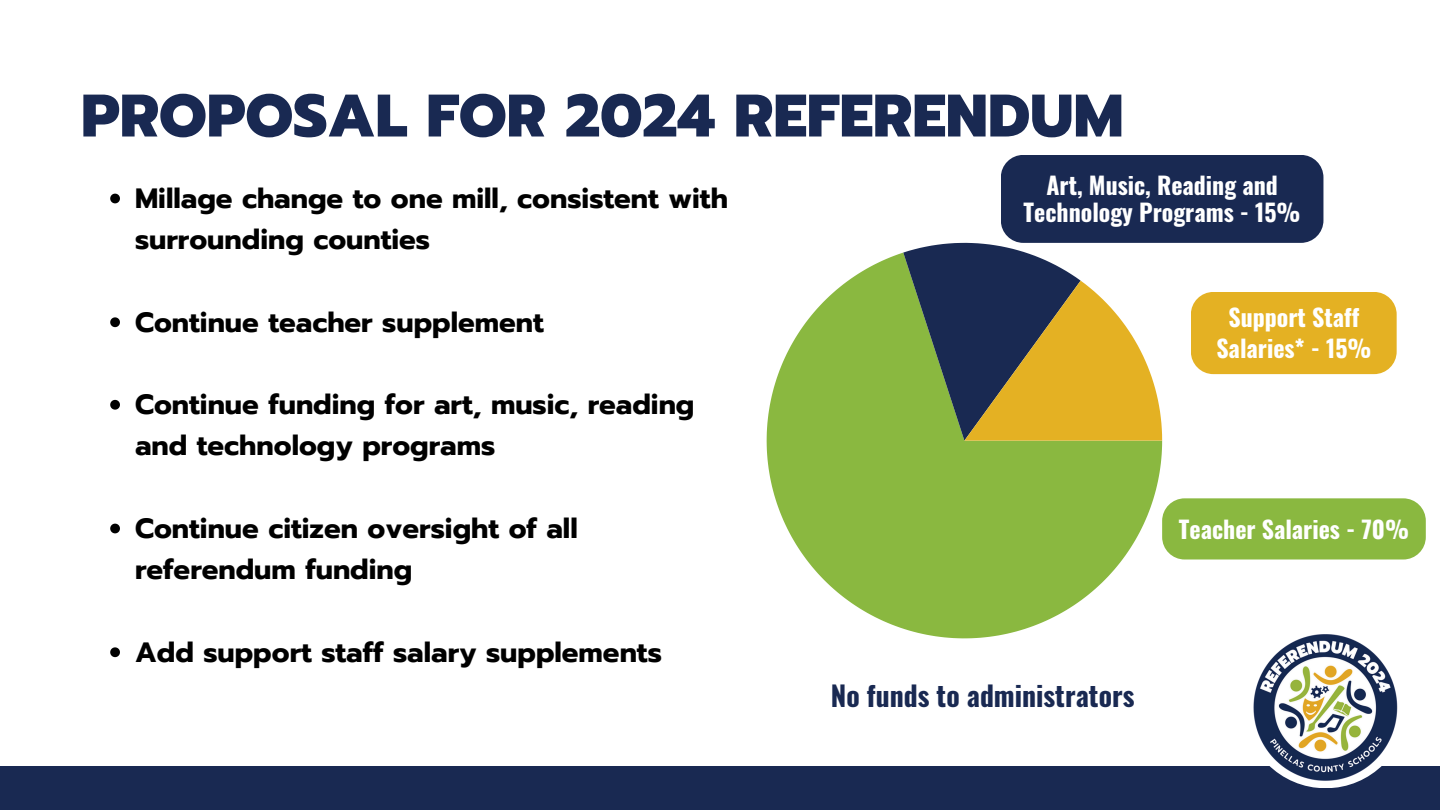
<style>
.page{position:relative;width:1440px;height:810px;background:#fff}
.page>*{position:absolute;margin:0;border:0;box-sizing:border-box;transform-origin:0 0}
.t1{font:800 59.9px "Prompt";color:#192952}
.t2{font:700 27.8px/41.2px "Prompt";color:#000}
.t3{font:700 27.7px "Oswald";color:#192952}
.t4{font:700 23.8px/26.8px "Oswald";color:#fff;text-align:center}
</style>
<div class="page">
<div style="left:0;top:767px;width:1440px;height:43px;background:#192952"></div>
<div style="left:1244px;top:625px;width:163px;height:163px;background:#fff;border-radius:50%"></div>
<img style="left:1220px;top:634px;width:211px;height:147px">
<svg style="left:767px;top:253px;width:395px;height:385px;fill:#8ab840"></svg>
<svg style="left:903px;top:243px;width:259px;height:198px"></svg>
<div style="left:1162px;top:498px;width:264px;height:62px;background:#8ab840;border-radius:22px"></div>
<div style="left:1001px;top:155px;width:322px;height:88px;background:#192952;border-radius:22px"></div>
<div style="left:1191px;top:292px;width:206px;height:82px;background:#e4b123;border-radius:22px"></div>
<svg style="left:110px;top:194px;width:10px;height:9px"></svg>
<svg style="left:110px;top:317px;width:10px;height:10px"></svg>
<svg style="left:110px;top:400px;width:10px;height:10px"></svg>
<svg style="left:110px;top:524px;width:10px;height:9px"></svg>
<svg style="left:110px;top:647px;width:10px;height:10px"></svg>
<p class="t1" style="left:81px;top:71px;width:1044px">PROPOSAL FOR 2024 REFERENDUM</p>
<p class="t2" style="left:135px;top:178px;width:594px">Millage change to one mill, consistent with surrounding counties</p>
<h3 class="t2" style="left:135px;top:302px;width:410px">Continue teacher supplement</h3>
<p class="t2" style="left:135px;top:384px;width:561px">Continue funding for art, music, reading and technology programs</p>
<p class="t2" style="left:135px;top:508px;width:444px">Continue citizen oversight of all referendum funding</p>
<p class="t2" style="left:135px;top:632px;width:528px">Add support staff salary supplements</p>
<p class="t4" style="left:1024px;top:171px;width:279px">Art, Music, Reading and<br>Technology Programs - 15%</p>
<p class="t4" style="left:1216px;top:301px;width:157px;line-height:31.2px">Support Staff<br>Salaries* - 15%</p>
<p class="t4" style="left:1179px;top:515px;width:232px">Teacher Salaries - 70%</p>
<p class="t3" style="left:831px;top:674px;width:305px">No funds to administrators</p>
</div>
